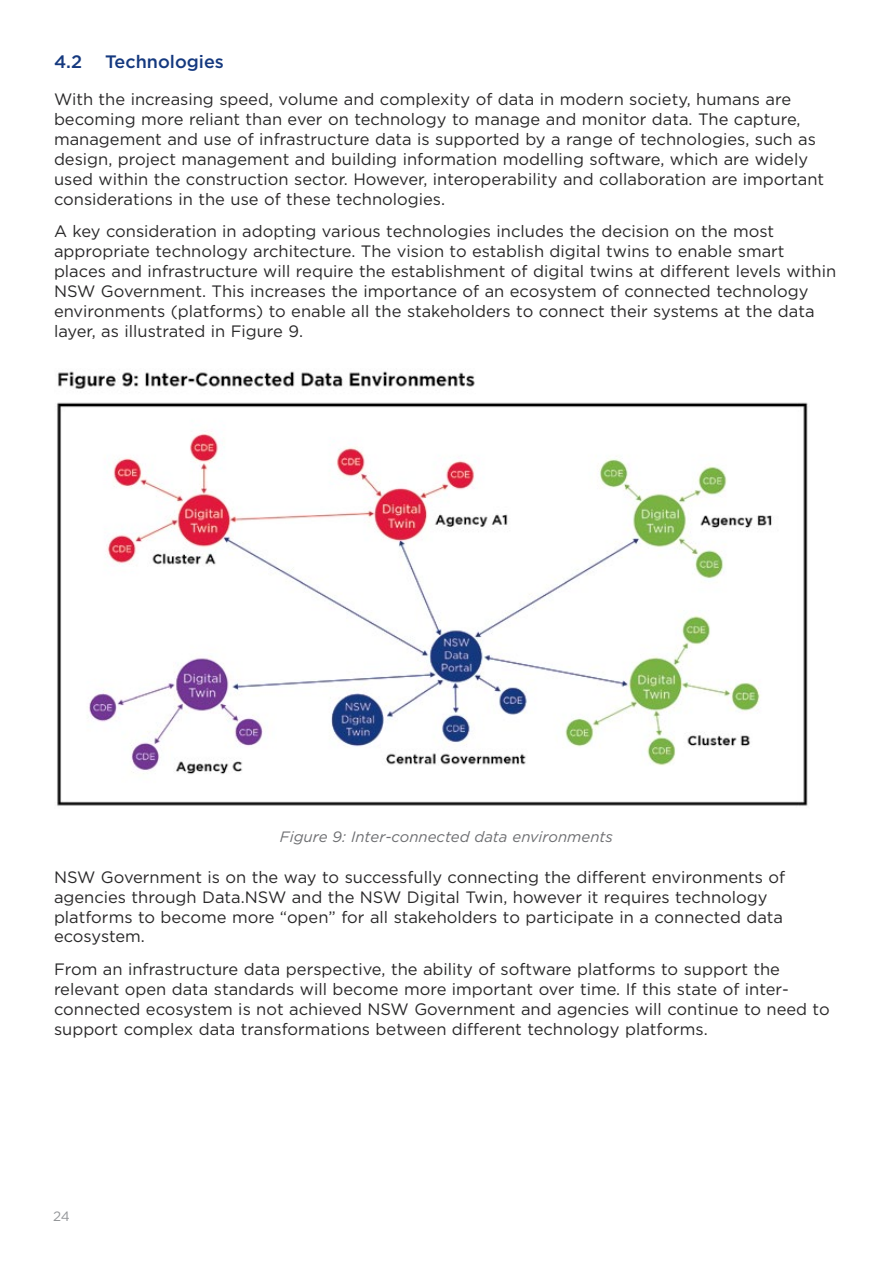
<style>
.page{position:relative;width:893px;height:1263px;background:#fff}
.page>*{position:absolute;margin:0;border:0;box-sizing:border-box;transform-origin:0 0}
.t1{font:500 18px "Gotham";color:#15397f}
.t2{font:16.5px/20px "Gotham";color:#292829}
.t3{font:italic 15px "Gotham";color:#6d6e71}
.t4{font:13.5px "Gotham";color:#939598}
</style>
<div class="page">
<img style="left:57px;top:371px;width:751px;height:435px">
<p class="t1" style="left:54px;top:50px;width:30px">4.2</p>
<p class="t1" style="left:105px;top:50px;width:120px">Technologies</p>
<p class="t2" style="left:54px;top:89px;width:772px">With the increasing speed, volume and complexity of data in modern society, humans are becoming more reliant than ever on technology to manage and monitor data. The capture, management and use of infrastructure data is supported by a range of technologies, such as design, project management and building information modelling software, which are widely used within the construction sector. However, interoperability and collaboration are important considerations in the use of these technologies.</p>
<p class="t2" style="left:54px;top:221px;width:784px">A key consideration in adopting various technologies includes the decision on the most appropriate technology architecture. The vision to establish digital twins to enable smart places and infrastructure will require the establishment of digital twins at different levels within NSW Government. This increases the importance of an ecosystem of connected technology environments (platforms) to enable all the stakeholders to connect their systems at the data layer, as illustrated in Figure 9.</p>
<p class="t3" style="left:280px;top:827px;width:335px">Figure 9: Inter-connected data environments</p>
<p class="t2" style="left:54px;top:867px;width:733px">NSW Government is on the way to successfully connecting the different environments of agencies through Data.NSW and the NSW Digital Twin, however it requires technology platforms to become more “open” for all stakeholders to participate in a connected data ecosystem.</p>
<p class="t2" style="left:54px;top:959px;width:777px">From an infrastructure data perspective, the ability of software platforms to support the relevant open data standards will become more important over time. If this state of inter&shy;connected ecosystem is not achieved NSW Government and agencies will continue to need to support complex data transformations between different technology platforms.</p>
<p class="t4" style="left:53px;top:1207px;width:18px">24</p>
</div>
